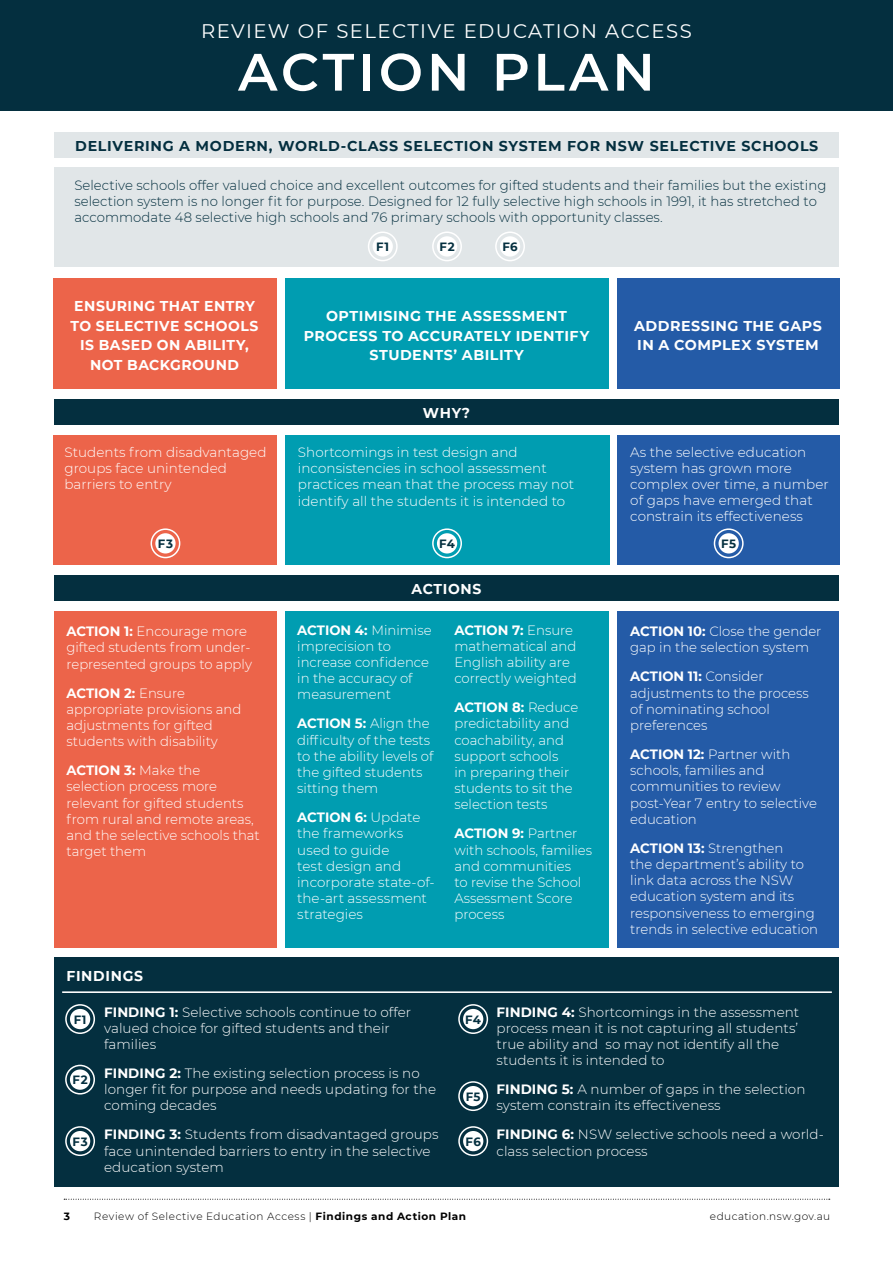
<style>
.page{position:relative;width:893px;height:1263px;background:#fff}
.page>*{position:absolute;margin:0;border:0;box-sizing:border-box;transform-origin:0 0}
.t1{font:600 52.5px "Montserrat";letter-spacing:.075em;color:#fff}
.t2{font:19.65px "Montserrat";letter-spacing:.075em;color:#fff}
.t3{font:700 14.25px/19.5px "Montserrat";letter-spacing:.035em;color:#fff;text-align:center}
.t4{font:700 14.25px "Montserrat";letter-spacing:.05em;color:#042f3f}
.t5{font:300 13.5px/16.2px "Montserrat";color:#fff}
.t6{font:300 13.5px/16.2px "Montserrat";letter-spacing:.005em;color:#042f3f}
.t7{font:700 12px "Montserrat";letter-spacing:.045em;color:#042f3f}
.t8{font:300 10.5px "Montserrat";letter-spacing:.05em;color:#000}
.t9{font:700 10.5px "Montserrat";color:#000}
.s1{font-weight:700}
</style>
<div class="page">
<svg style="left:64px;top:1199px;width:766px;height:1px"></svg>
<div style="left:0;top:0;width:893px;height:111px;background:#042f3f"></div>
<div style="left:55px;top:132px;width:784px;height:26px;background:#e1e6e8"></div>
<div style="left:55px;top:167px;width:784px;height:100px;background:#e1e6e8"></div>
<div style="left:54px;top:400px;width:785px;height:25px;background:#042f3f"></div>
<div style="left:54px;top:575px;width:785px;height:25px;background:#042f3f"></div>
<div style="left:285px;top:278px;width:324px;height:111px;background:#009db1"></div>
<div style="left:54px;top:278px;width:223px;height:111px;background:#ec644a"></div>
<div style="left:617px;top:278px;width:223px;height:111px;background:#245ba7"></div>
<div style="left:54px;top:435px;width:223px;height:129px;background:#ec644a"></div>
<div style="left:285px;top:435px;width:324px;height:129px;background:#009db1"></div>
<div style="left:617px;top:435px;width:223px;height:129px;background:#245ba7"></div>
<div style="left:54px;top:611px;width:223px;height:336px;background:#ec644a"></div>
<div style="left:617px;top:611px;width:222px;height:336px;background:#245ba7"></div>
<div style="left:285px;top:611px;width:324px;height:336px;background:#009db1"></div>
<div style="left:55px;top:957px;width:784px;height:229px;background:#042f3f"></div>
<hr style="left:62px;top:991px;width:770px;height:2px;background:#fff">
<div style="left:70px;top:1009px;width:20px;height:20px;background:#fff;border-radius:50%"></div>
<div style="left:463px;top:1009px;width:20px;height:20px;background:#fff;border-radius:50%"></div>
<div style="left:155px;top:533px;width:21px;height:20px;background:#fff;border-radius:50%"></div>
<div style="left:70px;top:1069px;width:20px;height:21px;background:#fff;border-radius:50%"></div>
<div style="left:463px;top:1086px;width:20px;height:20px;background:#fff;border-radius:50%"></div>
<div style="left:437px;top:533px;width:20px;height:20px;background:#fff;border-radius:50%"></div>
<div style="left:70px;top:1131px;width:20px;height:20px;background:#fff;border-radius:50%"></div>
<div style="left:463px;top:1131px;width:20px;height:20px;background:#fff;border-radius:50%"></div>
<div style="left:718px;top:533px;width:21px;height:20px;background:#fff;border-radius:50%"></div>
<div style="left:65px;top:1004px;width:30px;height:30px;border:2px solid #fff;border-radius:50%"></div>
<div style="left:458px;top:1004px;width:30px;height:30px;border:2px solid #fff;border-radius:50%"></div>
<div style="left:151px;top:528px;width:29px;height:30px;border:2px solid #fff;border-radius:50%"></div>
<div style="left:65px;top:1065px;width:30px;height:29px;border:2px solid #fff;border-radius:50%"></div>
<div style="left:458px;top:1081px;width:30px;height:30px;border:2px solid #fff;border-radius:50%"></div>
<div style="left:432px;top:528px;width:30px;height:30px;border:2px solid #fff;border-radius:50%"></div>
<div style="left:373px;top:236px;width:20px;height:21px;background:#fff;border-radius:50%"></div>
<div style="left:437px;top:236px;width:20px;height:21px;background:#fff;border-radius:50%"></div>
<div style="left:500px;top:236px;width:20px;height:21px;background:#fff;border-radius:50%"></div>
<div style="left:368px;top:231px;width:30px;height:30px;border:2px solid #fff;border-radius:50%"></div>
<div style="left:432px;top:231px;width:30px;height:30px;border:2px solid #fff;border-radius:50%"></div>
<div style="left:495px;top:231px;width:30px;height:30px;border:2px solid #fff;border-radius:50%"></div>
<div style="left:65px;top:1126px;width:30px;height:30px;border:2px solid #fff;border-radius:50%"></div>
<div style="left:458px;top:1126px;width:30px;height:30px;border:2px solid #fff;border-radius:50%"></div>
<div style="left:714px;top:528px;width:30px;height:30px;border:2px solid #fff;border-radius:50%"></div>
<h1 class="t2" style="left:201px;top:17px;width:492px">REVIEW OF SELECTIVE EDUCATION ACCESS</h1>
<h1 class="t1" style="left:238px;top:35px;width:418px">ACTION PLAN</h1>
<p class="t4" style="left:75px;top:135px;width:745px">DELIVERING A MODERN, WORLD-CLASS SELECTION SYSTEM FOR NSW SELECTIVE SCHOOLS</p>
<p class="t6" style="left:74px;top:176px;width:754px">Selective schools offer valued choice and excellent outcomes for gifted students and their families but the existing selection system is no longer fit for purpose. Designed for 12 fully selective high schools in 1991, it has stretched to accommodate 48 selective high schools and 76 primary schools with opportunity classes.</p>
<p class="t3" style="left:71px;top:296px;width:189px">ENSURING THAT ENTRY<br>TO SELECTIVE SCHOOLS<br>IS BASED ON ABILITY,<br>NOT BACKGROUND</p>
<p class="t7" style="left:376px;top:238px;width:14px">F1</p>
<p class="t7" style="left:439px;top:238px;width:17px">F2</p>
<p class="t7" style="left:502px;top:238px;width:17px">F6</p>
<p class="t3" style="left:304px;top:306px;width:287px">OPTIMISING THE ASSESSMENT<br>PROCESS TO ACCURATELY IDENTIFY<br>STUDENTS’ ABILITY</p>
<p class="t3" style="left:423px;top:403px;width:49px">WHY?</p>
<p class="t3" style="left:634px;top:315px;width:189px;text-align:left">ADDRESSING THE GAPS<br>IN A COMPLEX SYSTEM</p>
<p class="t5" style="left:64px;top:444px;width:204px">Students from disadvantaged groups face unintended barriers to entry</p>
<p class="t5" style="left:298px;top:444px;width:278px">Shortcomings in test design and inconsistencies in school assessment practices mean that the process may not identify all the students it is intended to</p>
<p class="t5" style="left:630px;top:443px;width:200px">As the selective education system has grown more complex over time, a number of gaps have emerged that constrain its effectiveness</p>
<p class="t7" style="left:158px;top:535px;width:17px">F3</p>
<p class="t5" style="left:66px;top:623px;width:187px"><span class="s1">ACTION 1:</span> Encourage more gifted students from under&shy;represented groups to apply</p>
<p class="t5" style="left:66px;top:684px;width:176px"><span class="s1">ACTION 2:</span> Ensure appropriate provisions and adjustments for gifted students with disability</p>
<p class="t5" style="left:66px;top:762px;width:195px"><span class="s1">ACTION 3:</span> Make the selection process more relevant for gifted students from rural and remote areas, and the selective schools that target them</p>
<p class="t7" style="left:439px;top:535px;width:17px">F4</p>
<p class="t3" style="left:411px;top:578px;width:72px">ACTIONS</p>
<p class="t5" style="left:297px;top:621px;width:136px"><span class="s1">ACTION 4:</span> Minimise imprecision to increase confidence in the accuracy of measurement</p>
<p class="t5" style="left:297px;top:715px;width:138px"><span class="s1">ACTION 5:</span> Align the difficulty of the tests to the ability levels of the gifted students sitting them</p>
<p class="t5" style="left:297px;top:809px;width:139px"><span class="s1">ACTION 6:</span> Update the frameworks used to guide<br>test design and incorporate state-of&shy;the-art assessment strategies</p>
<p class="t5" style="left:454px;top:621px;width:124px"><span class="s1">ACTION 7:</span> Ensure mathematical and<br>English ability are correctly weighted</p>
<p class="t5" style="left:454px;top:699px;width:125px"><span class="s1">ACTION 8:</span> Reduce predictability and coachability, and support schools<br>in preparing their students to sit the selection tests</p>
<p class="t5" style="left:454px;top:825px;width:139px"><span class="s1">ACTION 9:</span> Partner with schools, families and communities<br>to revise the School<br>Assessment Score process</p>
<p class="t7" style="left:721px;top:535px;width:16px">F5</p>
<p class="t5" style="left:630px;top:623px;width:193px"><span class="s1">ACTION 10:</span> Close the gender gap in the selection system</p>
<p class="t5" style="left:630px;top:668px;width:180px"><span class="s1">ACTION 11:</span> Consider adjustments to the process of nominating school preferences</p>
<p class="t5" style="left:630px;top:746px;width:188px"><span class="s1">ACTION 12:</span> Partner with schools, families and communities to review post-Year 7 entry to selective education</p>
<p class="t5" style="left:630px;top:839px;width:189px"><span class="s1">ACTION 13:</span> Strengthen<br>the department’s ability to link data across the NSW education system and its responsiveness to emerging trends in selective education</p>
<p class="t3" style="left:66px;top:965px;width:78px">FINDINGS</p>
<p class="t5" style="left:104px;top:1003px;width:309px"><span class="s1">FINDING 1:</span> Selective schools continue to offer valued choice for gifted students and their families</p>
<p class="t5" style="left:104px;top:1065px;width:333px"><span class="s1">FINDING 2:</span> The existing selection process is no longer fit for purpose and needs updating for the coming decades</p>
<p class="t5" style="left:104px;top:1126px;width:336px"><span class="s1">FINDING 3:</span> Students from disadvantaged groups face unintended barriers to entry in the selective education system</p>
<p class="t7" style="left:74px;top:1011px;width:14px">F1</p>
<p class="t7" style="left:465px;top:1011px;width:17px">F4</p>
<p class="t7" style="left:73px;top:1071px;width:17px">F2</p>
<p class="t7" style="left:466px;top:1088px;width:16px">F5</p>
<p class="t7" style="left:73px;top:1133px;width:17px">F3</p>
<p class="t7" style="left:465px;top:1133px;width:17px">F6</p>
<p class="t5" style="left:497px;top:1003px;width:304px"><span class="s1">FINDING 4:</span> Shortcomings in the assessment process mean it is not capturing all students’ true ability and so may not identify all the students it is intended to</p>
<p class="t5" style="left:497px;top:1081px;width:310px"><span class="s1">FINDING 5:</span> A number of gaps in the selection system constrain its effectiveness</p>
<p class="t5" style="left:497px;top:1126px;width:329px"><span class="s1">FINDING 6:</span> NSW selective schools need a world&shy;class selection process</p>
<p class="t9" style="left:64px;top:1209px;width:8px">3</p>
<p class="t8" style="left:94px;top:1209px;width:374px">Review of Selective Education Access | <span class="s1">Findings and Action Plan</span></p>
<p class="t8" style="left:710px;top:1209px;width:122px">education.nsw.gov.au</p>
</div>
